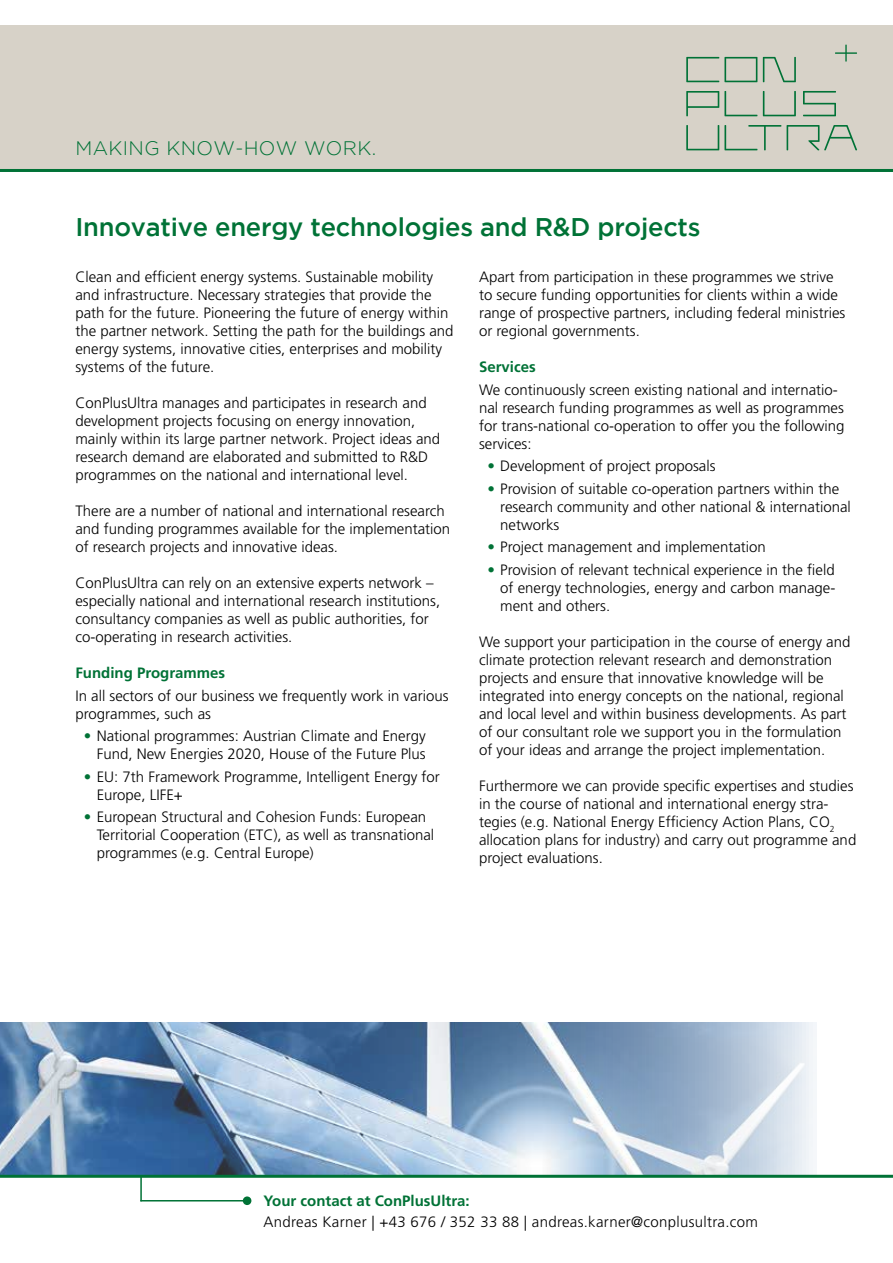
<style>
.page{position:relative;width:893px;height:1263px;background:#fff}
.page>*{position:absolute;margin:0;border:0;box-sizing:border-box;transform-origin:0 0}
.t1{font:500 25.5px "Gotham";letter-spacing:-.01em;color:#007236}
.t2{font:300 19.5px "Gotham";letter-spacing:.02em;color:#007236}
.t3{font:300 15px/18px "Frutiger LT";color:#000}
.t4{font:300 15px "Frutiger LT";letter-spacing:.02em;color:#000}
.t5{font:700 15px "Frutiger LT";color:#007236}
.s1{color:#007236}
</style>
<div class="page">
<img style="left:0;top:1022px;width:817px;height:153px">
<hr style="left:0;top:1175px;width:893px;height:3px;background:#007236">
<hr style="left:140px;top:1176px;width:2px;height:25px;background:#007236">
<hr style="left:140px;top:1200px;width:106px;height:1px;background:#007236">
<div style="left:244px;top:1197px;width:7px;height:7px;background:#007236;border-radius:50%"></div>
<div style="left:243px;top:1196px;width:8px;height:9px;border:2px solid #007236;border-radius:50%"></div>
<div style="left:0;top:26px;width:893px;height:143px;background:#d7d2c8"></div>
<svg style="left:686px;top:125px;width:95px;height:25px"></svg>
<svg style="left:787px;top:125px;width:70px;height:25px"></svg>
<svg style="left:686px;top:91px;width:71px;height:25px"></svg>
<svg style="left:763px;top:91px;width:33px;height:25px"></svg>
<svg style="left:803px;top:91px;width:33px;height:25px"></svg>
<svg style="left:763px;top:57px;width:33px;height:25px"></svg>
<svg style="left:686px;top:57px;width:71px;height:25px"></svg>
<svg style="left:835px;top:45px;width:22px;height:17px"></svg>
<hr style="left:0;top:169px;width:893px;height:3px;background:#007236">
<h2 class="t2" style="left:75px;top:137px;width:302px">MAKING KNOW-HOW WORK.</h2>
<h1 class="t1" style="left:75px;top:213px;width:627px">Innovative energy technologies and R&amp;D projects</h1>
<p class="t3" style="left:75px;top:268px;width:380px">Clean and efficient energy systems. Sustainable mobility and infrastructure. Necessary strategies that provide the path for the future. Pioneering the future of energy within the partner network. Setting the path for the buildings and energy systems, innovative cities, enterprises and mobility systems of the future.</p>
<p class="t3" style="left:75px;top:394px;width:366px">ConPlusUltra manages and participates in research and development projects focusing on energy innovation, mainly within its large partner network. Project ideas and research demand are elaborated and submitted to R&amp;D programmes on the national and international level.</p>
<p class="t3" style="left:75px;top:502px;width:376px">There are a number of national and international research and funding programmes available for the implementation of research projects and innovative ideas.</p>
<p class="t3" style="left:75px;top:574px;width:366px">ConPlusUltra can rely on an extensive experts network – especially national and international research institutions, consultancy companies as well as public authorities, for co-operating in research activities.</p>
<p class="t5" style="left:75px;top:664px;width:151px">Funding Programmes</p>
<p class="t3" style="left:75px;top:687px;width:375px">In all sectors of our business we frequently work in various programmes, such as</p>
<p class="t3" style="left:84px;top:727px;width:343px;text-align:right"><span class="s1">•</span> National programmes: Austrian Climate and Energy<br>Fund, New Energies 2020, House of the Future Plus</p>
<p class="t3" style="left:97px;top:768px;width:345px;text-indent:-13px"><span class="s1">•</span> EU: 7th Framework Programme, Intelligent Energy for<br>Europe, LIFE+</p>
<p class="t3" style="left:97px;top:808px;width:339px;text-indent:-13px"><span class="s1">•</span> European Structural and Cohesion Funds: European<br>Territorial Cooperation (ETC), as well as transnational programmes (e.g. Central Europe)</p>
<p class="t3" style="left:479px;top:268px;width:368px">Apart from participation in these programmes we strive to secure funding opportunities for clients within a wide range of prospective partners, including federal ministries or regional governments.</p>
<p class="t5" style="left:479px;top:358px;width:58px">Services</p>
<p class="t3" style="left:479px;top:381px;width:367px">We continuously screen existing national and internatio&shy;nal research funding programmes as well as programmes for trans-national co-operation to offer you the following services:</p>
<p class="t3" style="left:487px;top:457px;width:230px"><span class="s1">•</span> Development of project proposals</p>
<p class="t3" style="left:500px;top:480px;width:352px;text-indent:-13px"><span class="s1">•</span> Provision of suitable co-operation partners within the research community and other national &amp; international networks</p>
<p class="t3" style="left:487px;top:538px;width:280px"><span class="s1">•</span> Project management and implementation</p>
<p class="t3" style="left:500px;top:561px;width:337px;text-align:justify;text-indent:-13px"><span class="s1">•</span> Provision of relevant technical experience in the field of energy technologies, energy and carbon manage&shy;ment and others.</p>
<p class="t3" style="left:479px;top:633px;width:373px">We support your participation in the course of energy and climate protection relevant research and demonstration projects and ensure that innovative knowledge will be integrated into energy concepts on the national, regional and local level and within business developments. As part of our consultant role we support you in the formulation of your ideas and arrange the project implementation.</p>
<p class="t3" style="left:479px;top:777px;width:379px">Furthermore we can provide specific expertises and studies in the course of national and international energy stra&shy;tegies (e.g. National Energy Efficiency Action Plans, CO<sub>2 </sub>allocation plans for industry) and carry out programme and project evaluations.</p>
<p class="t5" style="left:264px;top:1192px;width:208px">Your contact at ConPlusUltra:</p>
<p class="t4" style="left:264px;top:1213px;width:496px">Andreas Karner | +43 676 / 352 33 88 | andreas.karner@conplusultra.com</p>
</div>
